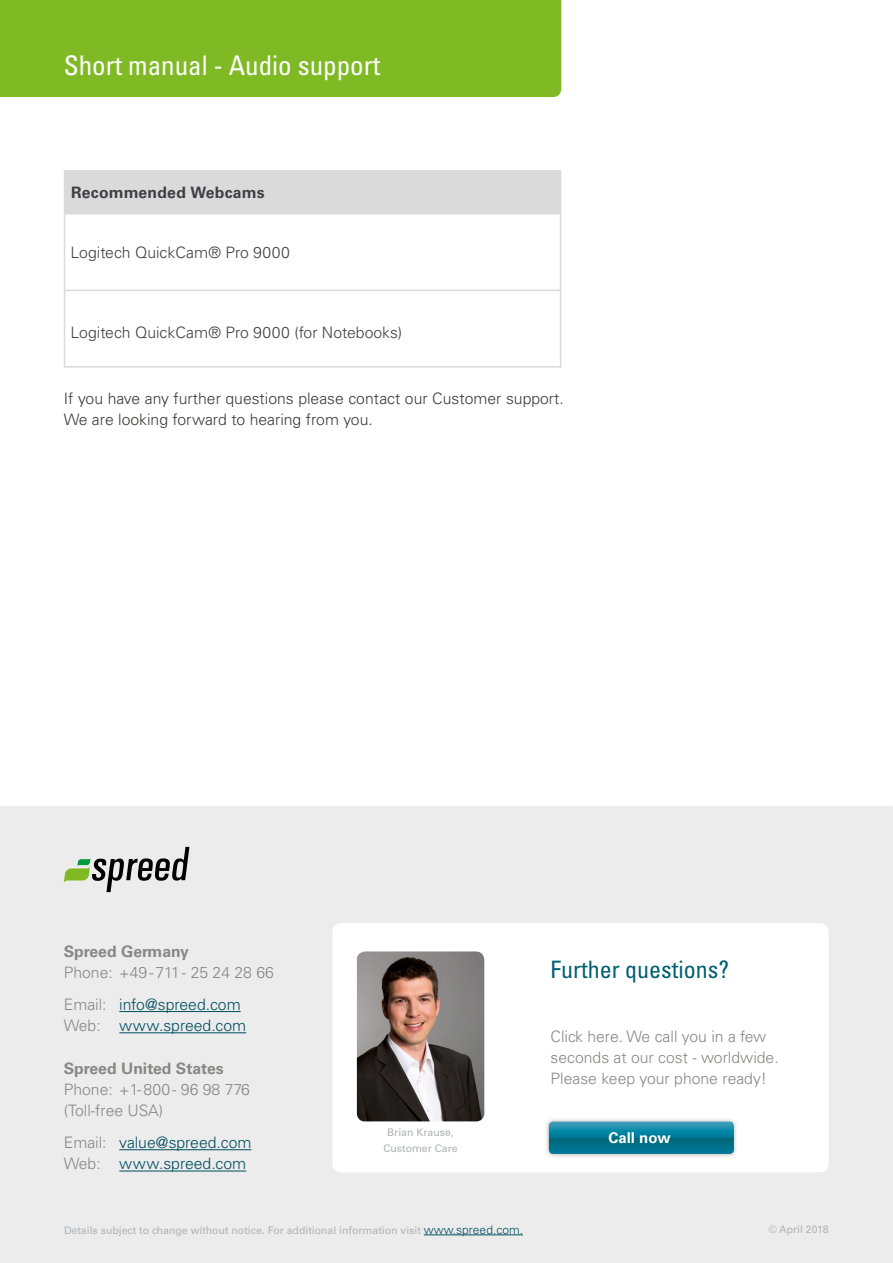
<style>
.page{position:relative;width:893px;height:1263px;background:#fff}
.page>*{position:absolute;margin:0;border:0;box-sizing:border-box;transform-origin:0 0}
.t1{font:condensed 27px "Univers LT Std";color:#fff}
.t2{font:condensed 24px "Univers LT Std";color:#00606f}
.kontaktdaten{font:300 15.75px/21.3px "Univers LT Std";color:#878786}
.fliesstext_de{font:300 15.75px/21.3px "Univers LT Std";color:#3b3b3a}
.kontaktdaten-2{font:300 15.75px "Univers LT Std";color:#004f5d}
.t3{font:300 15.75px "Univers LT Std";color:#403f42}
.kontaktdaten-3{font:700 15.75px "Univers LT Std";color:#878786}
.t4{font:700 15.75px "Univers LT Std";letter-spacing:.01em;color:#403f42}
.t5{font:700 15px "Univers LT Std";color:#fff}
.fußzeile{font:10.5px/16.2px "Univers LT Std";color:#b1b2b3;text-align:center}
.s1{font-weight:700}
.s2{color:#878786}
.s3{font-weight:300;font-size:12px;color:#004f5d}
</style>
<div class="page">
<div style="left:0;top:806px;width:893px;height:457px;background:#ececed"></div>
<svg style="left:64px;top:847px;width:125px;height:45px;background:#b3b8b0"></svg>
<div style="left:0;top:0;width:561px;height:97px;background:#7fba25"></div>
<div style="left:332px;top:923px;width:497px;height:249px;background:#fff;border-radius:9px"></div>
<img style="left:357px;top:951px;width:127px;height:170px">
<hr style="left:424px;top:1234px;width:99px;height:1px;background:#004f5d">
<div style="left:544px;top:1117px;width:195px;height:41px;background:#3b3b3a;opacity:.39"></div>
<svg style="left:549px;top:1121px;width:185px;height:33px;background:#0f7f9b"></svg>
<hr style="left:119px;top:1011px;width:122px;height:1px;background:#004f5d">
<hr style="left:119px;top:1032px;width:127px;height:1px;background:#004f5d">
<hr style="left:119px;top:1149px;width:132px;height:1px;background:#004f5d">
<hr style="left:119px;top:1170px;width:127px;height:1px;background:#004f5d">
<div style="left:65px;top:171px;width:496px;height:43px;background:#dadada"></div>
<hr style="left:64px;top:170px;width:497px;height:2px;background:#dadada">
<hr style="left:64px;top:172px;width:1px;height:41px;background:#dadada">
<hr style="left:64px;top:213px;width:497px;height:1px;background:#dadada">
<hr style="left:64px;top:214px;width:1px;height:76px;background:#dadada">
<hr style="left:560px;top:214px;width:1px;height:76px;background:#dadada">
<hr style="left:64px;top:290px;width:497px;height:1px;background:#dadada">
<hr style="left:64px;top:291px;width:1px;height:75px;background:#dadada">
<hr style="left:560px;top:291px;width:1px;height:75px;background:#dadada">
<hr style="left:64px;top:366px;width:497px;height:2px;background:#dadada">
<h1 class="t1" style="left:64px;top:48px;width:318px">Short manual - Audio support</h1>
<p class="t4" style="left:71px;top:183px;width:195px">Recommended Webcams</p>
<p class="t3" style="left:71px;top:243px;width:221px">Logitech QuickCam® Pro 9000</p>
<p class="t3" style="left:71px;top:323px;width:333px">Logitech QuickCam® Pro 9000 (for Notebooks)</p>
<p class="fliesstext_de" style="left:64px;top:388px;width:502px">If you have any further questions please contact our Customer support.<br>We are looking forward to hearing from you.</p>
<p class="kontaktdaten" style="left:64px;top:940px;width:212px"><span class="s1">Spreed Germany<br></span>Phone: +49-711- 25 24 28 66</p>
<p class="kontaktdaten-2" style="left:64px;top:995px;width:178px"><span class="s2">Email:</span> info@spreed.com</p>
<p class="kontaktdaten-2" style="left:64px;top:1016px;width:184px"><span class="s2">Web:</span> www.spreed.com</p>
<p class="kontaktdaten-3" style="left:64px;top:1059px;width:161px">Spreed United States</p>
<p class="kontaktdaten" style="left:64px;top:1079px;width:188px">Phone: +1-800- 96 98 776</p>
<p class="kontaktdaten" style="left:64px;top:1100px;width:101px">(Toll-free USA)</p>
<p class="kontaktdaten-2" style="left:64px;top:1133px;width:189px"><span class="s2">Email:</span> value@spreed.com</p>
<p class="kontaktdaten-2" style="left:64px;top:1154px;width:184px"><span class="s2">Web:</span> www.spreed.com</p>
<p class="fußzeile" style="left:383px;top:1124px;width:76px">Brian Krause,<br>Customer Care</p>
<h2 class="t2" style="left:551px;top:954px;width:180px">Further questions?</h2>
<p class="kontaktdaten" style="left:551px;top:1026px;width:230px">Click here. We call you in a few seconds at our cost - worldwide.<br>Please keep your phone ready!</p>
<p class="t5" style="left:608px;top:1129px;width:64px">Call now</p>
<p class="fußzeile" style="left:64px;top:1222px;width:460px">Details subject to change without notice. For additional information visit <span class="s3">www.spreed.com.</span></p>
<p class="fußzeile" style="left:768px;top:1221px;width:62px">© April 2018</p>
</div>
